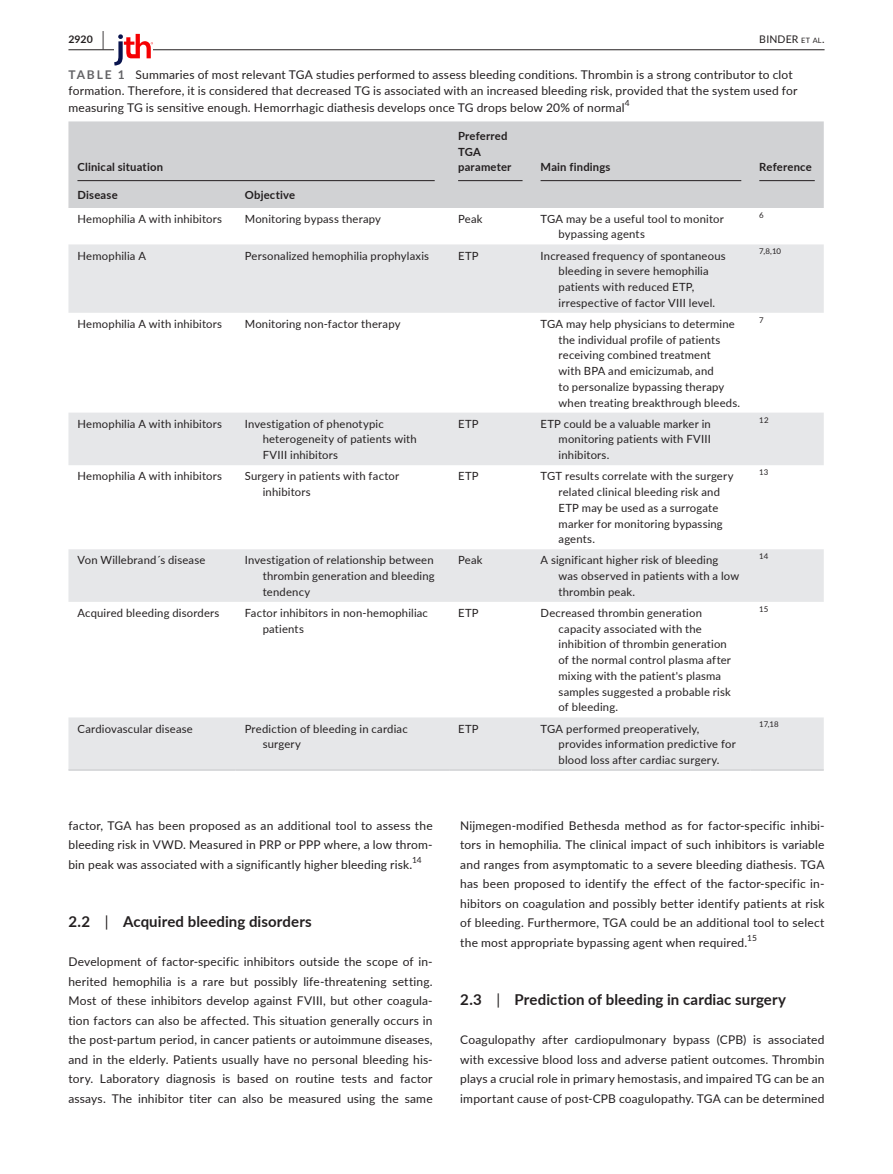
<style>
.page{position:relative;width:893px;height:1174px;background:#fff}
.page>*{position:absolute;margin:0;border:0;box-sizing:border-box;transform-origin:0 0}
.t1{font:700 15px "Lato";letter-spacing:.005em;color:#231f20}
.t2{font:12px/19.5px "Lato";letter-spacing:.015em;color:#231f20;text-align:justify}
.t3{font:11.25px/15.8px "Lato";letter-spacing:.015em;color:#231f20}
.t4{font:700 11.25px/15.8px "Lato";letter-spacing:.015em;color:#231f20}
.t5{font:10.5px "Lato";letter-spacing:.015em;color:#231f20}
.t6{font:700 10.5px "Lato";color:#231f20}
.t7{font:8.4px "Lato";color:#231f20}
.t8{font:7.8px "Lato";color:#231f20}
.s1{font-size:19.5px}
.s2{font-size:7.35px}
.s3{font-weight:700;color:#636366}
.s4{font-weight:400}
</style>
<div class="page">
<hr style="left:68px;top:49px;width:756px;height:1px;background:#231f20">
<svg style="left:114px;top:34px;width:39px;height:31px"></svg>
<div style="left:68px;top:121px;width:756px;height:87px;background:#d1d2d4"></div>
<svg style="left:68px;top:244px;width:756px;height:525px"></svg>
<hr style="left:68px;top:769px;width:168px;height:1px;background:#d1d2d4">
<hr style="left:236px;top:769px;width:213px;height:1px;background:#d1d2d4">
<hr style="left:449px;top:769px;width:83px;height:1px;background:#d1d2d4">
<hr style="left:532px;top:769px;width:218px;height:1px;background:#d1d2d4">
<hr style="left:750px;top:769px;width:74px;height:1px;background:#d1d2d4">
<hr style="left:77px;top:180px;width:358px;height:1px;background:#231f20">
<hr style="left:458px;top:180px;width:65px;height:1px;background:#231f20">
<hr style="left:541px;top:180px;width:200px;height:1px;background:#231f20">
<hr style="left:759px;top:180px;width:56px;height:1px;background:#231f20">
<p class="t6" style="left:68px;top:31px;width:37px">2920 <span class="s1">|</span></p>
<p class="t5" style="left:759px;top:31px;width:67px">BINDER <span class="s2">et al</span>.</p>
<p class="t2" style="left:68px;top:66px;width:730px;line-height:16.5px;text-align:left"><span class="s3">TABLE 1</span> Summaries of most relevant TGA studies performed to assess bleeding conditions. Thrombin is a strong contributor to clot formation. Therefore, it is considered that decreased TG is associated with an increased bleeding risk, provided that the system used for measuring TG is sensitive enough. Hemorrhagic diathesis develops once TG drops below 20% of normal<sup>4</sup></p>
<p class="t4" style="left:77px;top:159px;width:87px">Clinical situation</p>
<p class="t4" style="left:458px;top:127px;width:55px">Preferred<br>TGA parameter</p>
<p class="t4" style="left:541px;top:159px;width:72px">Main findings</p>
<p class="t4" style="left:759px;top:159px;width:54px">Reference</p>
<p class="t4" style="left:77px;top:186px;width:42px">Disease</p>
<p class="t4" style="left:245px;top:186px;width:52px">Objective</p>
<p class="t3" style="left:77px;top:210px;width:146px">Hemophilia A with inhibitors</p>
<p class="t3" style="left:245px;top:210px;width:138px">Monitoring bypass therapy</p>
<p class="t3" style="left:458px;top:210px;width:26px">Peak</p>
<p class="t3" style="left:559px;top:210px;width:167px;text-indent:-18px">TGA may be a useful tool to monitor bypassing agents</p>
<p class="t8" style="left:759px;top:209px;width:6px">6</p>
<p class="t3" style="left:77px;top:247px;width:70px">Hemophilia A</p>
<p class="t3" style="left:245px;top:247px;width:186px">Personalized hemophilia prophylaxis</p>
<p class="t3" style="left:458px;top:247px;width:22px">ETP</p>
<p class="t3" style="left:559px;top:247px;width:169px;text-indent:-18px">Increased frequency of spontaneous bleeding in severe hemophilia patients with reduced ETP, irrespective of factor VIII level.</p>
<p class="t8" style="left:759px;top:246px;width:23px">7,8,10</p>
<p class="t3" style="left:77px;top:315px;width:146px">Hemophilia A with inhibitors</p>
<p class="t3" style="left:245px;top:315px;width:157px">Monitoring non-factor therapy</p>
<p class="t3" style="left:559px;top:315px;width:183px;text-indent:-18px">TGA may help physicians to determine the individual profile of patients receiving combined treatment<br>with BPA and emicizumab, and<br>to personalize bypassing therapy when treating breakthrough bleeds.</p>
<p class="t8" style="left:759px;top:314px;width:6px">7</p>
<p class="t3" style="left:77px;top:415px;width:146px">Hemophilia A with inhibitors</p>
<p class="t3" style="left:263px;top:415px;width:156px;text-indent:-18px">Investigation of phenotypic heterogeneity of patients with<br>FVIII inhibitors</p>
<p class="t3" style="left:458px;top:415px;width:22px">ETP</p>
<p class="t3" style="left:559px;top:415px;width:154px;text-align:justify;text-indent:-18px">ETP could be a valuable marker in monitoring patients with FVIII inhibitors.</p>
<p class="t8" style="left:759px;top:414px;width:11px">12</p>
<p class="t3" style="left:77px;top:468px;width:146px">Hemophilia A with inhibitors</p>
<p class="t3" style="left:263px;top:468px;width:138px;text-indent:-18px">Surgery in patients with factor inhibitors</p>
<p class="t3" style="left:458px;top:468px;width:22px">ETP</p>
<p class="t3" style="left:559px;top:468px;width:176px;text-indent:-18px">TGT results correlate with the surgery related clinical bleeding risk and<br>ETP may be used as a surrogate marker for monitoring bypassing agents.</p>
<p class="t8" style="left:759px;top:467px;width:11px">13</p>
<p class="t3" style="left:77px;top:552px;width:129px">Von Willebrand´s disease</p>
<p class="t3" style="left:263px;top:552px;width:173px;text-align:justify;text-indent:-18px">Investigation of relationship between thrombin generation and bleeding tendency</p>
<p class="t3" style="left:458px;top:552px;width:26px">Peak</p>
<p class="t3" style="left:559px;top:552px;width:182px;text-indent:-18px">A significant higher risk of bleeding was observed in patients with a low thrombin peak.</p>
<p class="t8" style="left:759px;top:551px;width:10px">14</p>
<p class="t3" style="left:77px;top:604px;width:144px">Acquired bleeding disorders</p>
<p class="t3" style="left:263px;top:604px;width:167px;text-indent:-18px">Factor inhibitors in non-hemophiliac patients</p>
<p class="t3" style="left:458px;top:604px;width:22px">ETP</p>
<p class="t3" style="left:559px;top:604px;width:174px;text-indent:-18px">Decreased thrombin generation capacity associated with the inhibition of thrombin generation of the normal control plasma after mixing with the patient's plasma samples suggested a probable risk of bleeding.</p>
<p class="t8" style="left:759px;top:603px;width:11px">15</p>
<p class="t3" style="left:77px;top:720px;width:117px">Cardiovascular disease</p>
<p class="t3" style="left:263px;top:720px;width:147px;text-indent:-18px">Prediction of bleeding in cardiac surgery</p>
<p class="t3" style="left:458px;top:720px;width:22px">ETP</p>
<p class="t3" style="left:559px;top:720px;width:179px;text-indent:-18px">TGA performed preoperatively, provides information predictive for blood loss after cardiac surgery.</p>
<p class="t8" style="left:759px;top:719px;width:21px">17,18</p>
<p class="t2" style="left:68px;top:815px;width:366px">factor, TGA has been proposed as an additional tool to assess the bleeding risk in VWD. Measured in PRP or PPP where, a low throm&shy;bin peak was associated with a significantly higher bleeding risk.</p>
<p class="t7" style="left:412px;top:854px;width:11px">14</p>
<p class="t1" style="left:68px;top:911px;width:245px">2.2 <span class="s4">|</span> Acquired bleeding disorders</p>
<p class="t2" style="left:68px;top:951px;width:366px">Development of factor-specific inhibitors outside the scope of in&shy;herited hemophilia is a rare but possibly life-threatening setting.<br>Most of these inhibitors develop against FVIII, but other coagula&shy;tion factors can also be affected. This situation generally occurs in the post-partum period, in cancer patients or autoimmune diseases, and in the elderly. Patients usually have no personal bleeding his&shy;tory. Laboratory diagnosis is based on routine tests and factor assays. The inhibitor titer can also be measured using the same</p>
<p class="t2" style="left:460px;top:815px;width:366px">Nijmegen-modified Bethesda method as for factor-specific inhibi&shy;tors in hemophilia. The clinical impact of such inhibitors is variable and ranges from asymptomatic to a severe bleeding diathesis. TGA has been proposed to identify the effect of the factor-specific in&shy;hibitors on coagulation and possibly better identify patients at risk of bleeding. Furthermore, TGA could be an additional tool to select the most appropriate bypassing agent when required.</p>
<p class="t7" style="left:747px;top:932px;width:11px">15</p>
<p class="t1" style="left:460px;top:989px;width:327px">2.3 <span class="s4">|</span> Prediction of bleeding in cardiac surgery</p>
<p class="t2" style="left:460px;top:1029px;width:366px">Coagulopathy after cardiopulmonary bypass (CPB) is associated with excessive blood loss and adverse patient outcomes. Thrombin plays a crucial role in primary hemostasis, and impaired TG can be an important cause of post-CPB coagulopathy. TGA can be determined</p>
</div>
